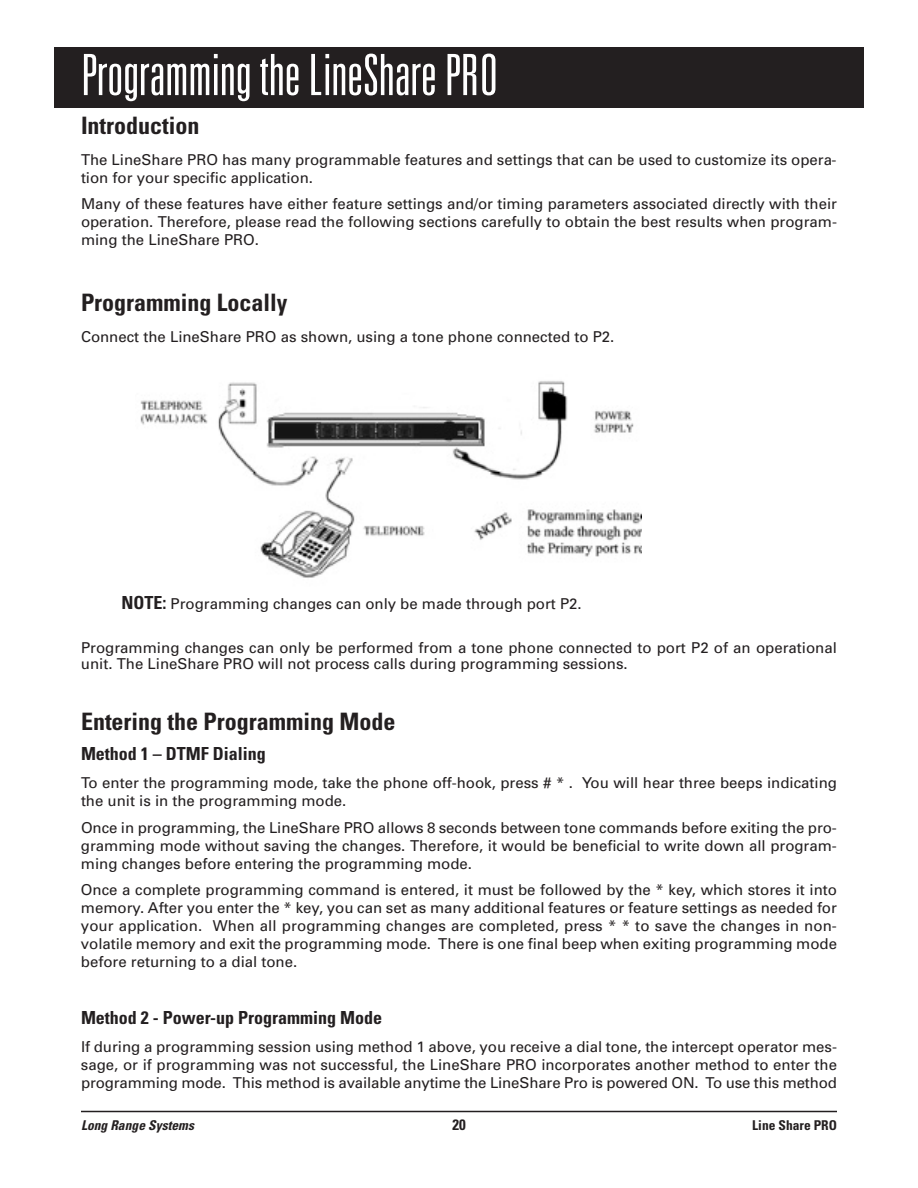
<style>
.page{position:relative;width:918px;height:1188px;background:#fff}
.page>*{position:absolute;margin:0;border:0;box-sizing:border-box;transform-origin:0 0}
.t1{font:300 ultra-condensed 57px "Univers";color:#fff}
.t2{font:700 condensed 24px "Univers";color:#231f20}
.t3{font:700 condensed 18px "Univers";color:#231f20}
.t4{font:15px/18px "Univers";color:#231f20;text-align:justify}
.t5{font:700 condensed 15px "Univers";color:#231f20}
.t6{font:italic 700 condensed 13.5px "Univers";letter-spacing:.005em;color:#231f20}
.t7{font:700 condensed 13.5px "Univers";color:#231f20}
.s1{font-weight:700;font-stretch:condensed;font-size:18px}
</style>
<div class="page">
<div style="left:54px;top:47px;width:810px;height:61px;background:#231f20"></div>
<img style="left:140px;top:381px;width:502px;height:197px">
<hr style="left:81px;top:1111px;width:756px;height:1px;background:#231f20">
<h1 class="t1" style="left:81px;top:54px;width:419px">ProgrammingtheLineSharePRO</h1>
<h2 class="t2" style="left:81px;top:116px;width:120px">Introduction</h2>
<p class="t4" style="left:81px;top:152px;width:757px">The LineShare PRO has many programmable features and settings that can be used to customize its opera&shy;tion for your specific application.</p>
<p class="t4" style="left:81px;top:196px;width:758px">Many of these features have either feature settings and/or timing parameters associated directly with their operation. Therefore, please read the following sections carefully to obtain the best results when program&shy;ming the LineShare PRO.</p>
<h2 class="t2" style="left:81px;top:293px;width:208px">Programming Locally</h2>
<p class="t4" style="left:81px;top:329px;width:535px">Connect the LineShare PRO as shown, using a tone phone connected to P2.</p>
<p class="t4" style="left:122px;top:596px;width:462px"><span class="s1">NOTE:</span> Programming changes can only be made through port P2.</p>
<p class="t4" style="left:81px;top:640px;width:758px;line-height:16.5px">Programming changes can only be performed from a tone phone connected to port P2 of an operational unit. The LineShare PRO will not process calls during programming sessions.</p>
<h2 class="t2" style="left:81px;top:712px;width:316px">Entering the Programming Mode</h2>
<p class="t3" style="left:81px;top:747px;width:186px">Method 1 – DTMF Dialing</p>
<p class="t4" style="left:81px;top:775px;width:758px">To enter the programming mode, take the phone off-hook, press # * . You will hear three beeps indicating the unit is in the programming mode.</p>
<p class="t4" style="left:81px;top:820px;width:758px">Once in programming, the LineShare PRO allows 8 seconds between tone commands before exiting the pro&shy;gramming mode without saving the changes. Therefore, it would be beneficial to write down all program&shy;ming changes before entering the programming mode.</p>
<p class="t4" style="left:81px;top:882px;width:758px">Once a complete programming command is entered, it must be followed by the * key, which stores it into memory. After you enter the * key, you can set as many additional features or feature settings as needed for your application. When all programming changes are completed, press * * to save the changes in non&shy;volatile memory and exit the programming mode. There is one final beep when exiting programming mode before returning to a dial tone.</p>
<p class="t3" style="left:81px;top:1011px;width:303px">Method 2 - Power-up Programming Mode</p>
<p class="t4" style="left:81px;top:1039px;width:758px">If during a programming session using method 1 above, you receive a dial tone, the intercept operator mes&shy;sage, or if programming was not successful, the LineShare PRO incorporates another method to enter the programming mode. This method is available anytime the LineShare Pro is powered ON. To use this method</p>
<p class="t6" style="left:81px;top:1120px;width:115px">Long Range Systems</p>
<p class="t5" style="left:452px;top:1119px;width:15px">20</p>
<p class="t7" style="left:752px;top:1120px;width:86px">Line Share PRO</p>
</div>
